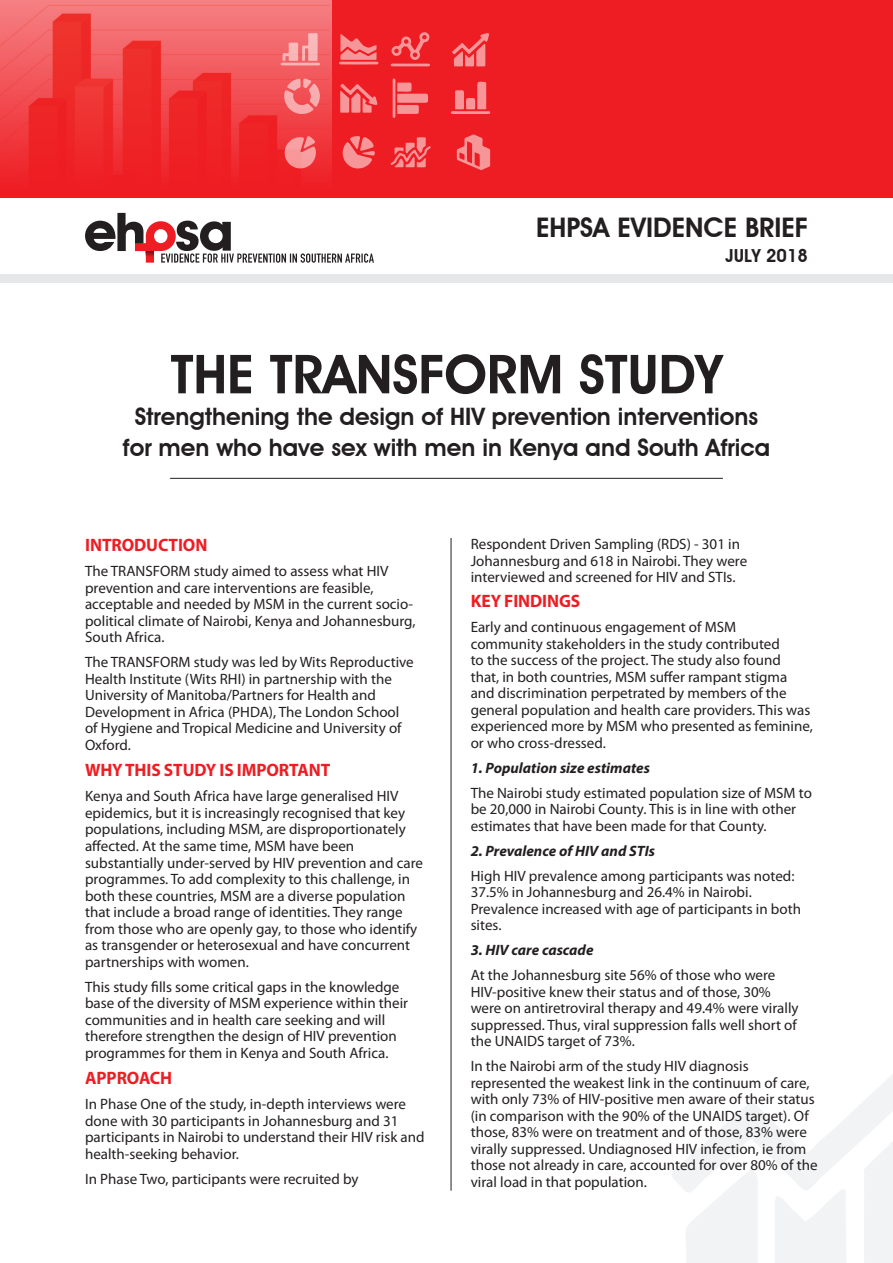
<style>
.page{position:relative;width:893px;height:1263px;background:#fff}
.page>*{position:absolute;margin:0;border:0;box-sizing:border-box;transform-origin:0 0}
.t1{font:600 54px "Avant Garde IT Cby BT";color:#231f20}
.t2{font:600 27px "Avant Garde IT Cby BT";color:#231f20}
.t3{font:600 24px/31.5px "Avant Garde IT Cby BT";color:#231f20;text-align:center}
.t4{font:700 18px "Myriad Pro";letter-spacing:-.005em;color:#ee1d23}
.t5{font:600 18px "Avant Garde IT Cby BT";color:#231f20}
.t6{font:15px/16.5px "Myriad Pro";color:#231f20}
.t7{font:italic 700 15px "Myriad Pro";color:#231f20}
</style>
<div class="page">
<div style="left:0;top:274px;width:893px;height:8px;background:#e6e7e9"></div>
<div style="left:0;top:0;width:893px;height:198px;background:#ee1d23"></div>
<img style="left:0;top:0;width:331px;height:170px">
<svg style="left:672px;top:1074px;width:221px;height:189px"></svg>
<svg style="left:284px;top:136px;width:32px;height:33px"></svg>
<svg style="left:340px;top:84px;width:38px;height:29px"></svg>
<svg style="left:451px;top:82px;width:39px;height:32px"></svg>
<svg style="left:284px;top:78px;width:36px;height:36px"></svg>
<svg style="left:343px;top:136px;width:32px;height:33px"></svg>
<svg style="left:457px;top:134px;width:33px;height:36px"></svg>
<svg style="left:390px;top:137px;width:41px;height:30px"></svg>
<svg style="left:392px;top:79px;width:36px;height:39px"></svg>
<svg style="left:281px;top:33px;width:39px;height:33px"></svg>
<svg style="left:339px;top:34px;width:39px;height:31px"></svg>
<svg style="left:390px;top:32px;width:40px;height:35px"></svg>
<svg style="left:452px;top:33px;width:37px;height:34px"></svg>
<svg style="left:85px;top:213px;width:289px;height:50px"></svg>
<hr style="left:170px;top:478px;width:553px;height:1px;background:#231f20">
<hr style="left:451px;top:538px;width:1px;height:653px;background:#231f20">
<h2 class="t2" style="left:536px;top:211px;width:273px">EHPSA EVIDENCE BRIEF</h2>
<p class="t5" style="left:726px;top:245px;width:84px">JULY 2018</p>
<h1 class="t1" style="left:171px;top:342px;width:553px">THE TRANSFORM STUDY</h1>
<h3 class="t3" style="left:123px;top:400px;width:649px">Strengthening the design of HIV prevention interventions for men who have sex with men in Kenya and South Africa</h3>
<p class="t4" style="left:85px;top:534px;width:124px">INTRODUCTION</p>
<p class="t6" style="left:85px;top:563px;width:332px">The TRANSFORM study aimed to assess what HIV prevention and care interventions are feasible, acceptable and needed by MSM in the current socio&shy;political climate of Nairobi, Kenya and Johannesburg, South Africa.</p>
<p class="t6" style="left:85px;top:654px;width:330px">The TRANSFORM study was led by Wits Reproductive Health Institute (Wits RHI) in partnership with the University of Manitoba/Partners for Health and Development in Africa (PHDA), The London School of Hygiene and Tropical Medicine and University of Oxford.</p>
<p class="t4" style="left:85px;top:759px;width:246px">WHY THIS STUDY IS IMPORTANT</p>
<p class="t6" style="left:85px;top:788px;width:339px">Kenya and South Africa have large generalised HIV epidemics, but it is increasingly recognised that key populations, including MSM, are disproportionately affected. At the same time, MSM have been substantially under-served by HIV prevention and care programmes. To add complexity to this challenge, in both these countries, MSM are a diverse population that include a broad range of identities. They range from those who are openly gay, to those who identify as transgender or heterosexual and have concurrent partnerships with women.</p>
<p class="t6" style="left:85px;top:978px;width:325px">This study fills some critical gaps in the knowledge base of the diversity of MSM experience within their communities and in health care seeking and will therefore strengthen the design of HIV prevention programmes for them in Kenya and South Africa.</p>
<p class="t4" style="left:85px;top:1066px;width:89px">APPROACH</p>
<p class="t6" style="left:85px;top:1095px;width:341px">In Phase One of the study, in-depth interviews were done with 30 participants in Johannesburg and 31 participants in Nairobi to understand their HIV risk and health-seeking behavior.</p>
<p class="t6" style="left:85px;top:1170px;width:275px">In Phase Two, participants were recruited by</p>
<p class="t6" style="left:471px;top:536px;width:278px">Respondent Driven Sampling (RDS) - 301 in<br>Johannesburg and 618 in Nairobi. They were interviewed and screened for HIV and STIs.</p>
<p class="t4" style="left:471px;top:589px;width:111px">KEY FINDINGS</p>
<p class="t6" style="left:471px;top:619px;width:344px">Early and continuous engagement of MSM<br>community stakeholders in the study contributed<br>to the success of the project. The study also found that, in both countries, MSM suffer rampant stigma and discrimination perpetrated by members of the general population and health care providers. This was experienced more by MSM who presented as feminine, or who cross-dressed.</p>
<p class="t7" style="left:471px;top:758px;width:181px">1. Population size estimates</p>
<p class="t6" style="left:471px;top:784px;width:343px">The Nairobi study estimated population size of MSM to be 20,000 in Nairobi County. This is in line with other estimates that have been made for that County.</p>
<p class="t7" style="left:471px;top:841px;width:186px">2. Prevalence of HIV and STIs</p>
<p class="t6" style="left:471px;top:867px;width:332px">High HIV prevalence among participants was noted:<br>37.5% in Johannesburg and 26.4% in Nairobi.<br>Prevalence increased with age of participants in both sites.</p>
<p class="t7" style="left:471px;top:940px;width:124px">3. HIV care cascade</p>
<p class="t6" style="left:471px;top:967px;width:329px">At the Johannesburg site 56% of those who were HIV-positive knew their status and of those, 30% were on antiretroviral therapy and 49.4% were virally suppressed. Thus, viral suppression falls well short of the UNAIDS target of 73%.</p>
<p class="t6" style="left:471px;top:1058px;width:348px">In the Nairobi arm of the study HIV diagnosis represented the weakest link in the continuum of care, with only 73% of HIV-positive men aware of their status (in comparison with the 90% of the UNAIDS target). Of those, 83% were on treatment and of those, 83% were virally suppressed. Undiagnosed HIV infection, ie from those not already in care, accounted for over 80% of the viral load in that population.</p>
</div>
